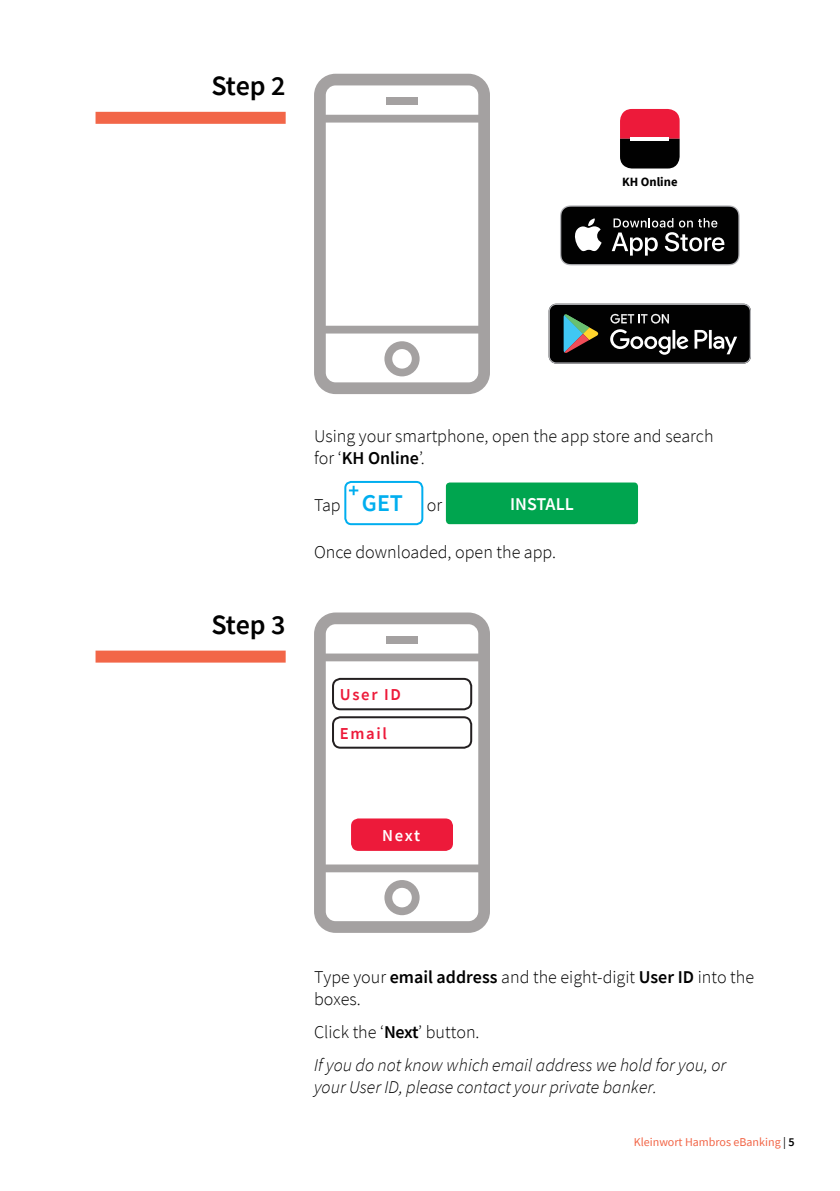
<style>
.page{position:relative;width:840px;height:1191px;background:#fff}
.page>*{position:absolute;margin:0;border:0;box-sizing:border-box;transform-origin:0 0}
.t1{font:600 28px "Source Sans Pro";letter-spacing:-.015em;color:#010101}
.t2{font:300 18px/22px "Source Sans Pro";color:#010101}
.t3{font:italic 300 18px/33px "Source Sans Pro";color:#010101}
.t4{font:600 18px "Source Sans Pro";color:#fff}
.t5{font:600 16.6px "Source Sans Pro";letter-spacing:.1em;color:#ed1a3a}
.t6{font:600 16.6px "Source Sans Pro";color:#fff}
.t7{font:700 12.6px "Source Sans Pro";color:#010101}
.t8{font:12px "Source Sans Pro";color:#f26648}
.s1{font-weight:600}
.s2{font-weight:600;font-size:24px;color:#00aeef}
.s3{font-style:normal}
.s4{font-weight:600;font-style:normal}
.s5{color:#010101}
.s6{font-weight:600;color:#010101}
</style>
<div class="page">
<div style="left:95px;top:650px;width:190px;height:12px;background:#f26648"></div>
<svg style="left:314px;top:74px;width:175px;height:320px"></svg>
<svg style="left:314px;top:612px;width:175px;height:321px"></svg>
<div style="left:344px;top:481px;width:79px;height:44px;border:2px solid #00aeef;border-radius:6px"></div>
<svg style="left:349px;top:486px;width:9px;height:9px"></svg>
<div style="left:445px;top:482px;width:192px;height:42px;background:#00a54f;border-radius:4px"></div>
<div style="left:95px;top:112px;width:190px;height:12px;background:#f26648"></div>
<svg style="left:560px;top:205px;width:179px;height:60px;background:#333"></svg>
<svg style="left:548px;top:304px;width:202px;height:59px;background:#272a2a"></svg>
<div style="left:333px;top:679px;width:138px;height:30px;background:#fff;border-radius:8px"></div>
<div style="left:332px;top:678px;width:140px;height:32px;border:2px solid #231f20;border-radius:8px"></div>
<div style="left:333px;top:717px;width:138px;height:30px;background:#fff;border-radius:8px"></div>
<div style="left:332px;top:716px;width:140px;height:32px;border:2px solid #231f20;border-radius:8px"></div>
<svg style="left:620px;top:109px;width:59px;height:59px;background:#7d1727"></svg>
<hr style="left:630px;top:137px;width:38px;height:3px;background:#fff">
<h1 class="t1" style="left:211px;top:67px;width:76px">Step 2</h1>
<p class="t7" style="left:621px;top:173px;width:57px">KH Online</p>
<h1 class="t1" style="left:211px;top:606px;width:76px">Step 3</h1>
<p class="t2" style="left:314px;top:425px;width:401px">Using your smartphone, open the app store and search for ‘<span class="s1">KH Online</span>’.</p>
<p class="t2" style="left:314px;top:494px;width:90px">Tap <span class="s2">GET</span></p>
<p class="t2" style="left:426px;top:494px;width:17px">or</p>
<p class="t4" style="left:510px;top:492px;width:65px">INSTALL</p>
<p class="t2" style="left:314px;top:541px;width:243px">Once downloaded, open the app.</p>
<p class="t5" style="left:339px;top:684px;width:63px">User ID</p>
<p class="t5" style="left:339px;top:722px;width:49px">Email</p>
<p class="t6" style="left:382px;top:824px;width:39px">Next</p>
<p class="t2" style="left:314px;top:965px;width:441px">Type your <span class="s1">email address</span> and the eight-digit <span class="s1">User ID</span> into the boxes.</p>
<p class="t3" style="left:314px;top:1015px;width:413px"><span class="s3">Click the ‘</span><span class="s4">Next</span><span class="s3">’ button.<br></span>If you do not know which email address we hold for you, or</p>
<p class="t3" style="left:314px;top:1070px;width:344px">your User ID, please contact your private banker.</p>
<p class="t8" style="left:633px;top:1134px;width:162px">Kleinwort Hambros eBanking <span class="s5">|</span> <span class="s6">5</span></p>
</div>
